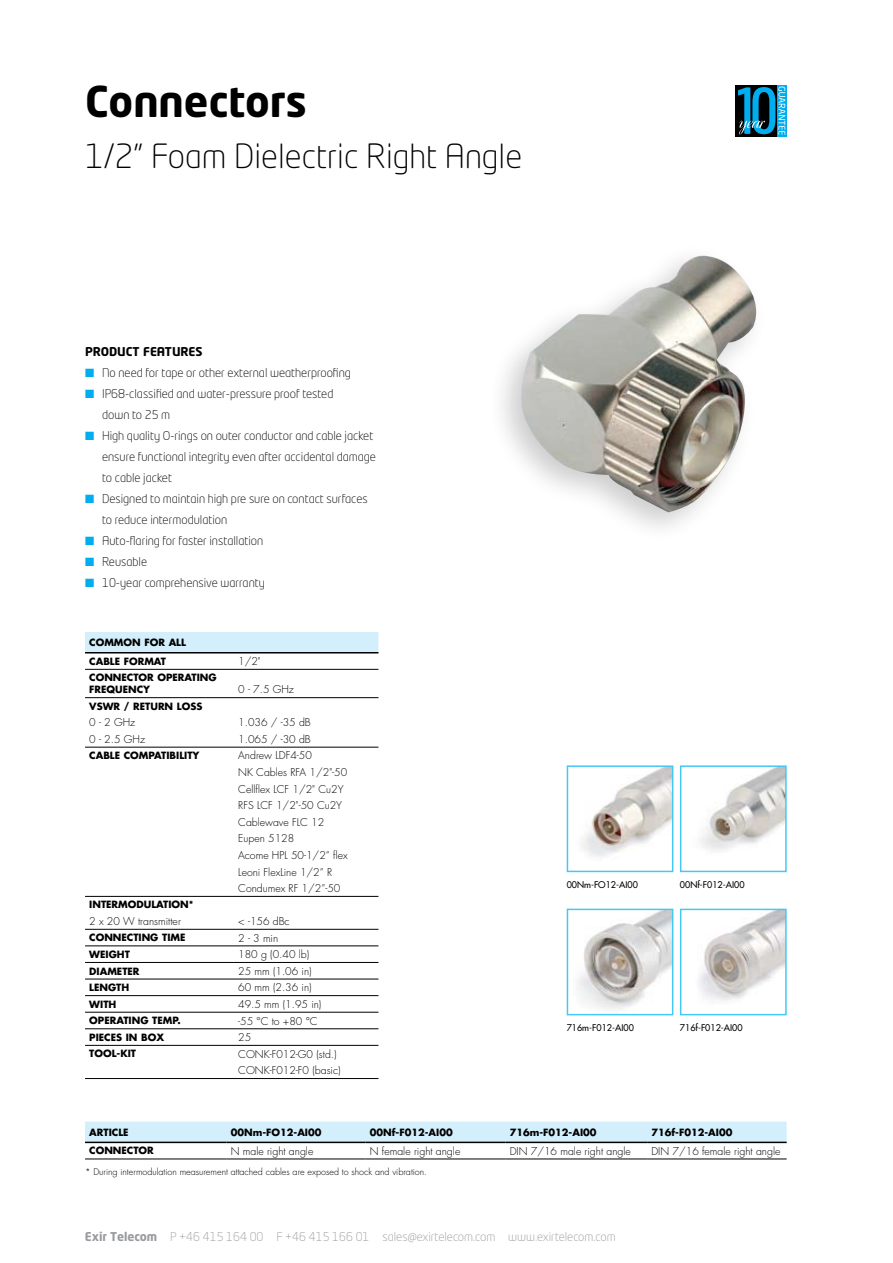
<style>
.page{position:relative;width:893px;height:1263px;background:#fff}
.page>*{position:absolute;margin:0;border:0;box-sizing:border-box;transform-origin:0 0}
.t1{font:700 42px "Neo Tech Std";color:#000}
.t2{font:300 33px "Neo Tech Std";color:#000}
.t3{font:300 12px/21px "Neo Tech Std";color:#000}
.t4{font:300 12px "Neo Tech Std";color:#999b9e}
.t5{font:700 12px "Neo Tech Std";color:#000}
.t6{font:300 10.5px/16.6px "Futura";color:#000}
.t7{font:700 9.75px/18.6px "Futura";color:#000}
.t8{font:300 9px "Futura";color:#000}
.t9{font:9px "Futura";color:#000}
.s1{color:#00aeef}
.s2{font-weight:700}
</style>
<div class="page">
<div style="left:736px;top:85px;width:41px;height:51px;background:#000"></div>
<svg style="left:777px;top:85px;width:10px;height:51px"></svg>
<svg style="left:738px;top:87px;width:47px;height:48px"></svg>
<img style="left:698px;top:912px;width:86px;height:89px">
<div style="left:680px;top:909px;width:107px;height:106px;border:2px solid #44c8f5"></div>
<img style="left:578px;top:912px;width:92px;height:98px">
<div style="left:567px;top:909px;width:106px;height:106px;border:2px solid #44c8f5"></div>
<img style="left:701px;top:768px;width:83px;height:84px">
<div style="left:680px;top:765px;width:107px;height:107px;border:2px solid #44c8f5"></div>
<img style="left:581px;top:768px;width:89px;height:89px">
<div style="left:567px;top:765px;width:106px;height:107px;border:2px solid #44c8f5"></div>
<div style="left:85px;top:632px;width:293px;height:20px;background:#d4effc"></div>
<hr style="left:234px;top:652px;width:144px;height:1px;background:#000">
<hr style="left:85px;top:669px;width:149px;height:1px;background:#000">
<hr style="left:234px;top:669px;width:144px;height:1px;background:#000">
<hr style="left:85px;top:652px;width:149px;height:1px;background:#000">
<hr style="left:85px;top:946px;width:149px;height:1px;background:#000">
<hr style="left:234px;top:946px;width:144px;height:1px;background:#000">
<hr style="left:234px;top:929px;width:144px;height:1px;background:#000">
<hr style="left:85px;top:962px;width:149px;height:1px;background:#000">
<hr style="left:85px;top:979px;width:149px;height:1px;background:#000">
<hr style="left:234px;top:962px;width:144px;height:1px;background:#000">
<hr style="left:234px;top:979px;width:144px;height:1px;background:#000">
<hr style="left:85px;top:1078px;width:149px;height:1px;background:#000">
<hr style="left:234px;top:1078px;width:144px;height:1px;background:#000">
<hr style="left:85px;top:896px;width:149px;height:1px;background:#000">
<hr style="left:234px;top:896px;width:144px;height:1px;background:#000">
<hr style="left:85px;top:697px;width:149px;height:1px;background:#000">
<hr style="left:234px;top:697px;width:144px;height:1px;background:#000">
<hr style="left:85px;top:747px;width:149px;height:1px;background:#000">
<hr style="left:234px;top:747px;width:144px;height:1px;background:#000">
<hr style="left:85px;top:995px;width:149px;height:1px;background:#000">
<hr style="left:85px;top:1012px;width:149px;height:1px;background:#000">
<hr style="left:85px;top:929px;width:149px;height:1px;background:#000">
<hr style="left:234px;top:995px;width:144px;height:1px;background:#000">
<hr style="left:234px;top:1012px;width:144px;height:1px;background:#000">
<hr style="left:85px;top:1028px;width:149px;height:1px;background:#000">
<hr style="left:234px;top:1028px;width:144px;height:1px;background:#000">
<hr style="left:85px;top:1045px;width:149px;height:1px;background:#000">
<hr style="left:234px;top:1045px;width:144px;height:1px;background:#000">
<div style="left:85px;top:1121px;width:702px;height:20px;background:#d4effc"></div>
<hr style="left:85px;top:1141px;width:141px;height:2px;background:#000">
<hr style="left:226px;top:1141px;width:140px;height:2px;background:#000">
<hr style="left:366px;top:1141px;width:139px;height:2px;background:#000">
<hr style="left:505px;top:1141px;width:142px;height:2px;background:#000">
<hr style="left:647px;top:1141px;width:140px;height:2px;background:#000">
<hr style="left:85px;top:1159px;width:141px;height:1px;background:#000">
<hr style="left:226px;top:1159px;width:140px;height:1px;background:#000">
<hr style="left:366px;top:1159px;width:139px;height:1px;background:#000">
<hr style="left:505px;top:1159px;width:142px;height:1px;background:#000">
<hr style="left:647px;top:1159px;width:140px;height:1px;background:#000">
<div style="left:493px;top:240px;width:294px;height:304px;background:#000;opacity:.2"></div>
<img style="left:521px;top:256px;width:235px;height:256px">
<h1 class="t1" style="left:85px;top:75px;width:224px">Connectors</h1>
<h2 class="t2" style="left:85px;top:136px;width:439px">1/2” Foam Dielectric Right Angle</h2>
<p class="t5" style="left:85px;top:344px;width:119px">PRODUCT FEATURES</p>
<p class="t3" style="left:85px;top:362px;width:267px"><span class="s1">■</span> No need for tape or other external weatherproofing</p>
<p class="t3" style="left:102px;top:383px;width:233px;text-indent:-17px"><span class="s1">■</span> IP68-classified and water-pressure proof tested down to 25 m</p>
<p class="t3" style="left:102px;top:425px;width:275px;text-indent:-17px"><span class="s1">■</span> High quality O-rings on outer conductor and cable jacket ensure functional integrity even after accidental damage to cable jacket</p>
<p class="t3" style="left:102px;top:488px;width:267px;text-indent:-17px"><span class="s1">■</span> Designed to maintain high pre sure on contact surfaces to reduce intermodulation</p>
<p class="t3" style="left:85px;top:530px;width:180px"><span class="s1">■</span> Auto-flaring for faster installation</p>
<p class="t3" style="left:85px;top:551px;width:64px"><span class="s1">■</span> Reusable</p>
<p class="t3" style="left:85px;top:572px;width:181px"><span class="s1">■</span> 10-year comprehensive warranty</p>
<p class="t7" style="left:89px;top:633px;width:98px">COMMON FOR ALL<br>CABLE FORMAT</p>
<p class="t6" style="left:238px;top:653px;width:24px">1/2"</p>
<p class="t7" style="left:89px;top:671px;width:129px;line-height:12px">CONNECTOR OPERATING<br>FREQUENCY</p>
<p class="t6" style="left:238px;top:681px;width:57px">0 - 7.5 GHz</p>
<p class="t7" style="left:89px;top:696px;width:115px">VSWR / RETURN LOSS</p>
<p class="t6" style="left:89px;top:714px;width:47px">0 - 2 GHz</p>
<p class="t6" style="left:238px;top:714px;width:74px">1.036 / -35 dB</p>
<p class="t6" style="left:89px;top:731px;width:57px">0 - 2.5 GHz</p>
<p class="t6" style="left:238px;top:731px;width:74px">1.065 / -30 dB</p>
<p class="t7" style="left:89px;top:746px;width:112px">CABLE COMPATIBILITY</p>
<p class="t6" style="left:238px;top:747px;width:111px">Andrew LDF4-50<br>NK Cables RFA 1/2"-50<br>Cellflex LCF 1/2" Cu2Y<br>RFS LCF 1/2"-50 Cu2Y<br>Cablewave FLC 12<br>Eupen 5128<br>Acome HPL 50-1/2” flex<br>Leoni FlexLine 1/2” R<br>Condumex RF 1/2”-50</p>
<p class="t7" style="left:89px;top:895px;width:106px">INTERMODULATION*</p>
<p class="t6" style="left:89px;top:913px;width:93px">2 x 20 W transmitter</p>
<p class="t6" style="left:238px;top:913px;width:53px">&lt; -156 dBc</p>
<p class="t7" style="left:89px;top:928px;width:98px">CONNECTING TIME</p>
<p class="t6" style="left:238px;top:929px;width:41px">2 - 3 min</p>
<p class="t7" style="left:89px;top:945px;width:42px">WEIGHT</p>
<p class="t6" style="left:238px;top:946px;width:73px">180 g (0.40 lb)</p>
<p class="t7" style="left:89px;top:961px;width:52px">DIAMETER</p>
<p class="t6" style="left:238px;top:963px;width:75px">25 mm (1.06 in)</p>
<p class="t7" style="left:89px;top:978px;width:42px">LENGTH</p>
<p class="t6" style="left:238px;top:979px;width:75px">60 mm (2.36 in)</p>
<p class="t7" style="left:89px;top:994px;width:29px">WITH</p>
<p class="t6" style="left:238px;top:996px;width:85px">49.5 mm (1.95 in)</p>
<p class="t7" style="left:89px;top:1011px;width:93px">OPERATING TEMP.</p>
<p class="t6" style="left:238px;top:1012px;width:81px">-55 °C to +80 °C</p>
<p class="t7" style="left:89px;top:1027px;width:76px">PIECES IN BOX</p>
<p class="t6" style="left:238px;top:1029px;width:15px">25</p>
<p class="t7" style="left:89px;top:1044px;width:48px">TOOL-KIT</p>
<p class="t6" style="left:238px;top:1046px;width:104px">CONK-F012-G0 (std.)<br>CONK-F012-F0 (basic)</p>
<p class="t9" style="left:567px;top:879px;width:73px">00Nm-FO12-AI00</p>
<p class="t9" style="left:680px;top:879px;width:66px">00Nf-F012-AI00</p>
<p class="t9" style="left:567px;top:1022px;width:69px">716m-F012-AI00</p>
<p class="t9" style="left:680px;top:1022px;width:64px">716f-F012-AI00</p>
<p class="t7" style="left:89px;top:1122px;width:41px">ARTICLE</p>
<p class="t7" style="left:231px;top:1122px;width:92px">00Nm-FO12-AI00</p>
<p class="t7" style="left:370px;top:1122px;width:84px">00Nf-F012-AI00</p>
<p class="t7" style="left:510px;top:1122px;width:88px">716m-F012-AI00</p>
<p class="t7" style="left:651px;top:1122px;width:82px">716f-F012-AI00</p>
<p class="t7" style="left:89px;top:1141px;width:66px">CONNECTOR</p>
<p class="t6" style="left:231px;top:1143px;width:84px">N male right angle</p>
<p class="t6" style="left:370px;top:1143px;width:92px">N female right angle</p>
<p class="t6" style="left:510px;top:1143px;width:123px">DIN 7/16 male right angle</p>
<p class="t6" style="left:651px;top:1143px;width:131px">DIN 7/16 female right angle</p>
<p class="t8" style="left:85px;top:1165px;width:344px">* During intermodulation measurement attached cables are exposed to shock and vibration.</p>
<p class="t4" style="left:85px;top:1230px;width:532px"><span class="s2">Exir Telecom</span> P +46 415 164 00 F +46 415 166 01 sales@exirtelecom.com www.exirtelecom.com</p>
</div>
